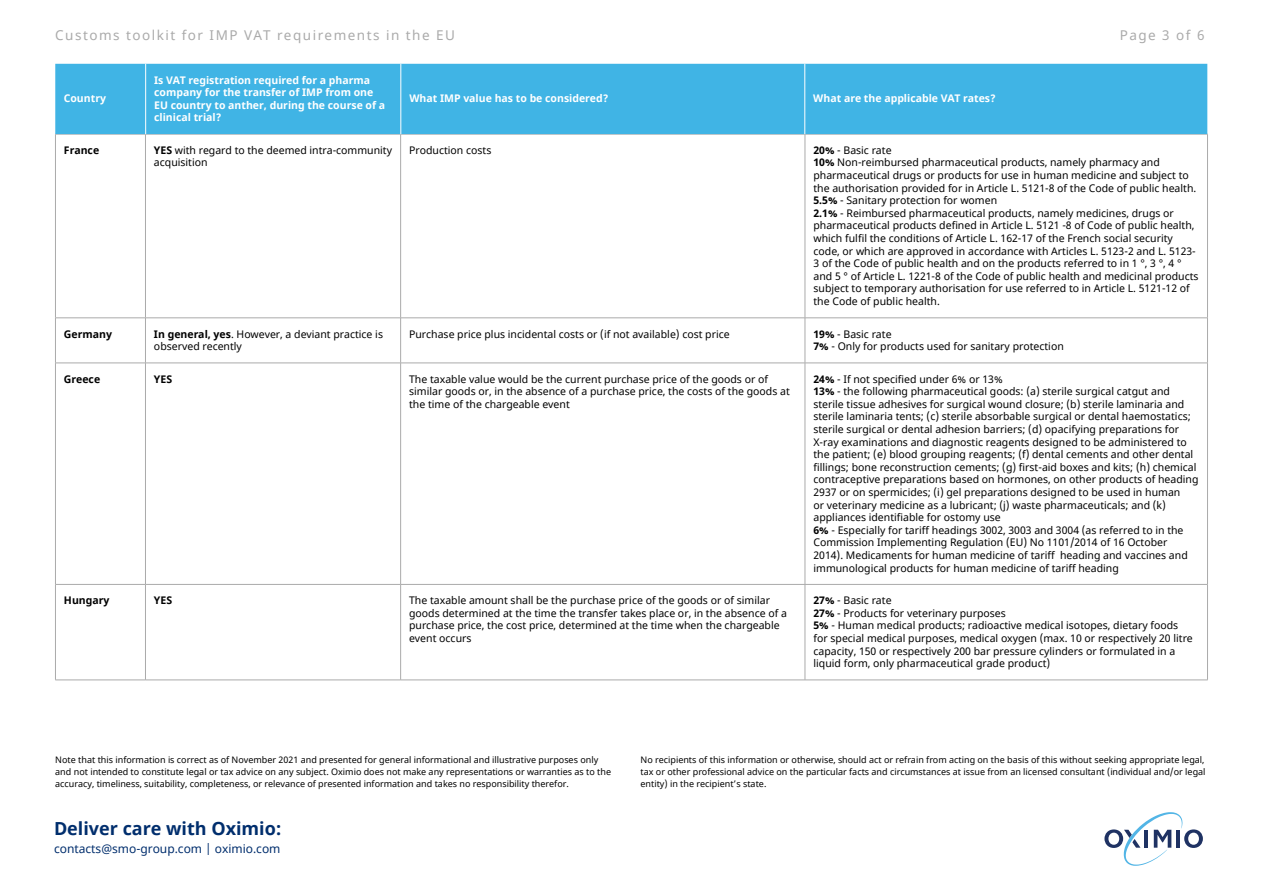
<style>
.page{position:relative;width:1263px;height:893px;background:#fff}
.page>*{position:absolute;margin:0;border:0;box-sizing:border-box;transform-origin:0 0}
.t1{font:700 18px "Noto Sans";color:#002e6d}
.t2{font:13.5px "Noto Sans";letter-spacing:.11em;color:#aaa}
.t3{font:12px "Noto Sans";color:#002e6d}
.t4{font:10.5px/12.6px "Noto Sans";color:#000}
.t5{font:700 10.5px/12.6px "Noto Sans";color:#fff}
.t6{font:700 10.5px "Noto Sans";color:#000}
.t7{font:9px/12px "Noto Sans";color:#000}
.s1{font-weight:700}
</style>
<div class="page">
<svg style="left:1104px;top:812px;width:99px;height:54px"></svg>
<hr style="left:55px;top:134px;width:90px;height:1px;background:#aaa">
<hr style="left:55px;top:134px;width:1px;height:184px;background:#aaa">
<hr style="left:145px;top:134px;width:256px;height:1px;background:#aaa">
<hr style="left:145px;top:134px;width:1px;height:184px;background:#aaa">
<hr style="left:401px;top:134px;width:404px;height:1px;background:#aaa">
<hr style="left:400px;top:134px;width:1px;height:184px;background:#aaa">
<hr style="left:805px;top:134px;width:403px;height:1px;background:#aaa">
<hr style="left:805px;top:134px;width:1px;height:184px;background:#aaa">
<hr style="left:1207px;top:134px;width:1px;height:184px;background:#aaa">
<hr style="left:55px;top:318px;width:90px;height:1px;background:#aaa">
<hr style="left:55px;top:318px;width:1px;height:45px;background:#aaa">
<hr style="left:145px;top:318px;width:256px;height:1px;background:#aaa">
<hr style="left:145px;top:318px;width:1px;height:45px;background:#aaa">
<hr style="left:401px;top:318px;width:404px;height:1px;background:#aaa">
<hr style="left:400px;top:318px;width:1px;height:45px;background:#aaa">
<hr style="left:805px;top:318px;width:403px;height:1px;background:#aaa">
<hr style="left:805px;top:318px;width:1px;height:45px;background:#aaa">
<hr style="left:1207px;top:318px;width:1px;height:45px;background:#aaa">
<hr style="left:55px;top:363px;width:90px;height:1px;background:#aaa">
<hr style="left:55px;top:363px;width:1px;height:221px;background:#aaa">
<hr style="left:145px;top:363px;width:256px;height:1px;background:#aaa">
<hr style="left:145px;top:363px;width:1px;height:221px;background:#aaa">
<hr style="left:401px;top:363px;width:404px;height:1px;background:#aaa">
<hr style="left:400px;top:363px;width:1px;height:221px;background:#aaa">
<hr style="left:805px;top:363px;width:403px;height:1px;background:#aaa">
<hr style="left:805px;top:363px;width:1px;height:221px;background:#aaa">
<hr style="left:1207px;top:363px;width:1px;height:221px;background:#aaa">
<hr style="left:55px;top:584px;width:90px;height:1px;background:#aaa">
<hr style="left:55px;top:585px;width:1px;height:95px;background:#aaa">
<hr style="left:145px;top:584px;width:256px;height:1px;background:#aaa">
<hr style="left:145px;top:585px;width:1px;height:95px;background:#aaa">
<hr style="left:401px;top:584px;width:404px;height:1px;background:#aaa">
<hr style="left:400px;top:585px;width:1px;height:95px;background:#aaa">
<hr style="left:805px;top:584px;width:403px;height:1px;background:#aaa">
<hr style="left:805px;top:585px;width:1px;height:95px;background:#aaa">
<hr style="left:1207px;top:585px;width:1px;height:95px;background:#aaa">
<hr style="left:55px;top:680px;width:90px;height:1px;background:#aaa">
<hr style="left:145px;top:680px;width:256px;height:1px;background:#aaa">
<hr style="left:401px;top:680px;width:404px;height:1px;background:#aaa">
<hr style="left:805px;top:680px;width:403px;height:1px;background:#aaa">
<div style="left:55px;top:64px;width:1152px;height:70px;background:#40b4e5"></div>
<hr style="left:145px;top:64px;width:1px;height:70px;background:#fff">
<hr style="left:401px;top:64px;width:1px;height:70px;background:#fff">
<hr style="left:804px;top:64px;width:1px;height:70px;background:#fff">
<p class="t2" style="left:55px;top:26px;width:401px">Customs toolkit for IMP VAT requirements in the EU</p>
<p class="t2" style="left:1120px;top:26px;width:86px">Page 3 of 6</p>
<p class="t5" style="left:64px;top:93px;width:44px">Country</p>
<p class="t5" style="left:154px;top:74px;width:233px">Is VAT registration required for a pharma company for the transfer of IMP from one EU country to anther, during the course of a clinical trial?</p>
<p class="t5" style="left:409px;top:93px;width:201px">What IMP value has to be considered?</p>
<p class="t5" style="left:813px;top:93px;width:184px">What are the applicable VAT rates?</p>
<p class="t6" style="left:64px;top:143px;width:37px">France</p>
<p class="t4" style="left:154px;top:144px;width:240px"><span class="s1">YES</span> with regard to the deemed intra-community acquisition</p>
<p class="t4" style="left:409px;top:144px;width:84px">Production costs</p>
<p class="t4" style="left:813px;top:144px;width:387px"><span class="s1">20%</span> - Basic rate<br><span class="s1">10%</span> Non-reimbursed pharmaceutical products, namely pharmacy and pharmaceutical drugs or products for use in human medicine and subject to the authorisation provided for in Article L. 5121-8 of the Code of public health.<br><span class="s1">5.5%</span> - Sanitary protection for women<br><span class="s1">2.1%</span> - Reimbursed pharmaceutical products, namely medicines, drugs or pharmaceutical products defined in Article L. 5121 -8 of Code of public health, which fulfil the conditions of Article L. 162-17 of the French social security code, or which are approved in accordance with Articles L. 5123-2 and L. 5123- 3 of the Code of public health and on the products referred to in 1 °, 3 °, 4 ° and 5 ° of Article L. 1221-8 of the Code of public health and medicinal products subject to temporary authorisation for use referred to in Article L. 5121-12 of the Code of public health.</p>
<p class="t6" style="left:64px;top:326px;width:50px">Germany</p>
<p class="t4" style="left:154px;top:328px;width:231px"><span class="s1">In general, yes</span>. However, a deviant practice is observed recently</p>
<p class="t4" style="left:409px;top:328px;width:322px">Purchase price plus incidental costs or (if not available) cost price</p>
<p class="t4" style="left:813px;top:328px;width:252px"><span class="s1">19%</span> - Basic rate<br><span class="s1">7%</span> - Only for products used for sanitary protection</p>
<p class="t6" style="left:64px;top:371px;width:38px">Greece</p>
<p class="t6" style="left:154px;top:371px;width:20px">YES</p>
<p class="t4" style="left:409px;top:373px;width:382px">The taxable value would be the current purchase price of the goods or of similar goods or, in the absence of a purchase price, the costs of the goods at the time of the chargeable event</p>
<p class="t4" style="left:813px;top:373px;width:386px"><span class="s1">24%</span> - If not specified under 6% or 13%<br><span class="s1">13%</span> - the following pharmaceutical goods: (a) sterile surgical catgut and sterile tissue adhesives for surgical wound closure; (b) sterile laminaria and sterile laminaria tents; (c) sterile absorbable surgical or dental haemostatics; sterile surgical or dental adhesion barriers; (d) opacifying preparations for X-ray examinations and diagnostic reagents designed to be administered to the patient; (e) blood grouping reagents; (f) dental cements and other dental fillings; bone reconstruction cements; (g) first-aid boxes and kits; (h) chemical contraceptive preparations based on hormones, on other products of heading 2937 or on spermicides; (i) gel preparations designed to be used in human<br>or veterinary medicine as a lubricant; (j) waste pharmaceuticals; and (k) appliances identifiable for ostomy use<br><span class="s1">6%</span> - Especially for tariff headings 3002, 3003 and 3004 (as referred to in the Commission Implementing Regulation (EU) No 1101/2014 of 16 October 2014). Medicaments for human medicine of tariff heading and vaccines and immunological products for human medicine of tariff heading</p>
<p class="t6" style="left:64px;top:593px;width:47px">Hungary</p>
<p class="t6" style="left:154px;top:593px;width:20px">YES</p>
<p class="t4" style="left:409px;top:594px;width:379px">The taxable amount shall be the purchase price of the goods or of similar goods determined at the time the transfer takes place or, in the absence of a purchase price, the cost price, determined at the time when the chargeable event occurs</p>
<p class="t4" style="left:813px;top:594px;width:381px"><span class="s1">27%</span> - Basic rate<br><span class="s1">27%</span> - Products for veterinary purposes<br><span class="s1">5%</span> - Human medical products; radioactive medical isotopes, dietary foods for special medical purposes, medical oxygen (max. 10 or respectively 20 litre capacity, 150 or respectively 200 bar pressure cylinders or formulated in a liquid form, only pharmaceutical grade product)</p>
<p class="t7" style="left:55px;top:754px;width:557px">Note that this information is correct as of November 2021 and presented for general informational and illustrative purposes only and not intended to constitute legal or tax advice on any subject. Oximio does not make any representations or warranties as to the accuracy, timeliness, suitability, completeness, or relevance of presented information and takes no responsibility therefor.</p>
<p class="t7" style="left:640px;top:754px;width:567px;text-align:justify">No recipients of this information or otherwise, should act or refrain from acting on the basis of this without seeking appropriate legal, tax or other professional advice on the particular facts and circumstances at issue from an licensed consultant (individual and/or legal entity) in the recipient’s state.</p>
<h1 class="t1" style="left:54px;top:816px;width:229px">Deliver care with Oximio:</h1>
<p class="t3" style="left:54px;top:841px;width:228px">contacts@smo-group.com | oximio.com</p>
</div>
